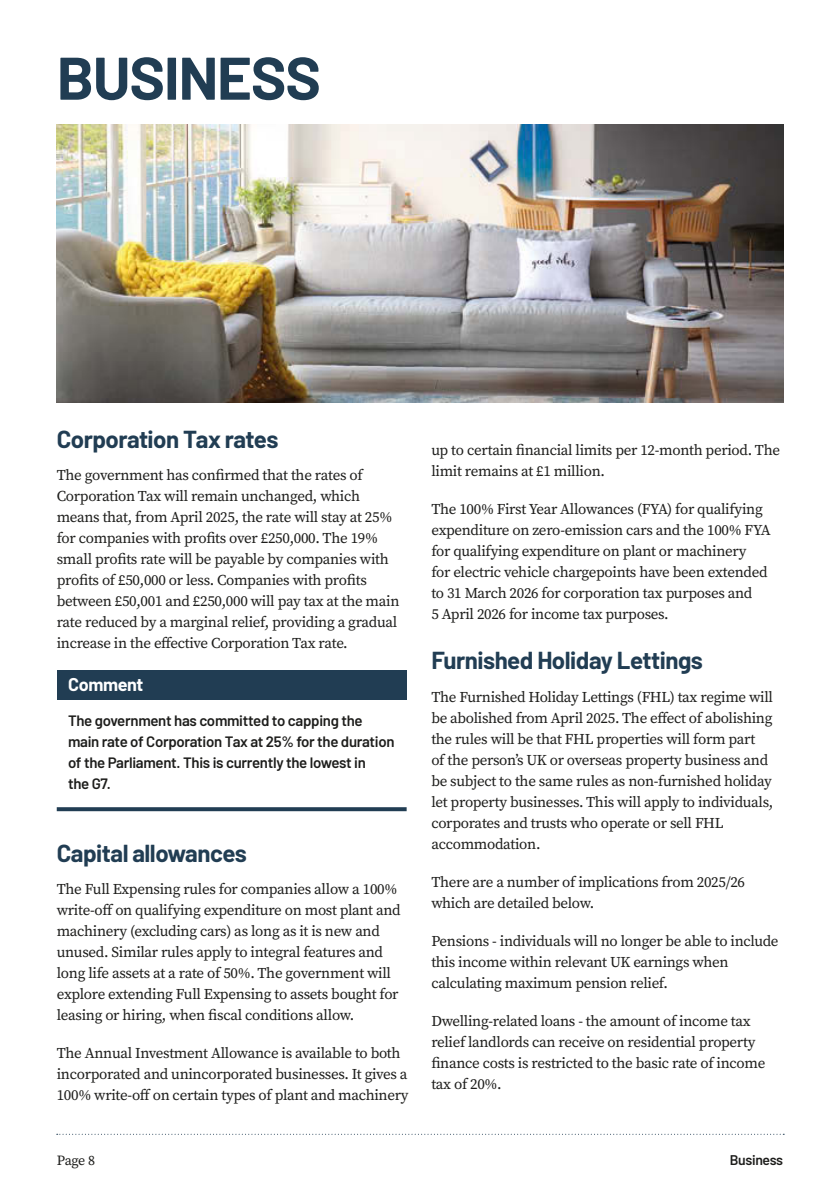
<style>
.page{position:relative;width:840px;height:1191px;background:#fff}
.page>*{position:absolute;margin:0;border:0;box-sizing:border-box;transform-origin:0 0}
.t1{font:700 60px "Barlow";letter-spacing:-.02em;color:#213d53}
.t2{font:700 24px "Barlow";letter-spacing:-.02em;color:#213d53}
.t3{font:700 18px "Barlow";letter-spacing:-.02em;color:#fff}
.t4{font:15px/21px "Source Serif Pro";letter-spacing:-.02em;color:#1d1d1b}
.t5{font:600 15px/21px "Barlow";letter-spacing:-.02em;color:#1d1d1b}
.t6{font:600 14px "Barlow";letter-spacing:-.025em;color:#1d1d1b}
.t7{font:14px "Source Serif Pro";color:#1d1d1b}
</style>
<div class="page">
<svg style="left:57px;top:1133px;width:724px;height:1px"></svg>
<img style="left:57px;top:125px;width:725px;height:278px">
<div style="left:57px;top:670px;width:349px;height:30px;background:#213d53"></div>
<svg style="left:57px;top:807px;width:349px;height:4px"></svg>
<h1 class="t1" style="left:57px;top:34px;width:266px">BUSINESS</h1>
<h2 class="t2" style="left:57px;top:421px;width:223px">Corporation Tax rates</h2>
<p class="t4" style="left:57px;top:464px;width:344px">The government has confirmed that the rates of Corporation Tax will remain unchanged, which means that, from April 2025, the rate will stay at 25% for companies with profits over £250,000. The 19% small profits rate will be payable by companies with profits of £50,000 or less. Companies with profits between £50,001 and £250,000 will pay tax at the main rate reduced by a marginal relief, providing a gradual increase in the effective Corporation Tax rate.</p>
<p class="t3" style="left:68px;top:671px;width:77px">Comment</p>
<p class="t5" style="left:68px;top:709px;width:328px">The government has committed to capping the main rate of Corporation Tax at 25% for the duration of the Parliament. This is currently the lowest in<br>the G7.</p>
<h2 class="t2" style="left:57px;top:835px;width:191px">Capital allowances</h2>
<p class="t4" style="left:57px;top:878px;width:345px">The Full Expensing rules for companies allow a 100% write-off on qualifying expenditure on most plant and machinery (excluding cars) as long as it is new and unused. Similar rules apply to integral features and long life assets at a rate of 50%. The government will explore extending Full Expensing to assets bought for leasing or hiring, when fiscal conditions allow.</p>
<p class="t4" style="left:57px;top:1042px;width:353px">The Annual Investment Allowance is available to both incorporated and unincorporated businesses. It gives a<br>100% write-off on certain types of plant and machinery</p>
<p class="t4" style="left:431px;top:439px;width:350px">up to certain financial limits per 12-month period. The limit remains at £1 million.</p>
<p class="t4" style="left:431px;top:498px;width:341px">The 100% First Year Allowances (FYA) for qualifying expenditure on zero-emission cars and the 100% FYA for qualifying expenditure on plant or machinery<br>for electric vehicle chargepoints have been extended to 31 March 2026 for corporation tax purposes and<br>5 April 2026 for income tax purposes.</p>
<h2 class="t2" style="left:431px;top:643px;width:273px">Furnished Holiday Lettings</h2>
<p class="t4" style="left:431px;top:686px;width:343px">The Furnished Holiday Lettings (FHL) tax regime will be abolished from April 2025. The effect of abolishing the rules will be that FHL properties will form part<br>of the person’s UK or overseas property business and be subject to the same rules as non-furnished holiday let property businesses. This will apply to individuals, corporates and trusts who operate or sell FHL accommodation.</p>
<p class="t4" style="left:431px;top:871px;width:315px">There are a number of implications from 2025/26 which are detailed below.</p>
<p class="t4" style="left:431px;top:930px;width:348px">Pensions - individuals will no longer be able to include this income within relevant UK earnings when calculating maximum pension relief.</p>
<p class="t4" style="left:431px;top:1010px;width:335px">Dwelling-related loans - the amount of income tax relief landlords can receive on residential property finance costs is restricted to the basic rate of income tax of 20%.</p>
<p class="t7" style="left:57px;top:1150px;width:40px">Page 8</p>
<p class="t6" style="left:729px;top:1149px;width:55px">Business</p>
</div>
